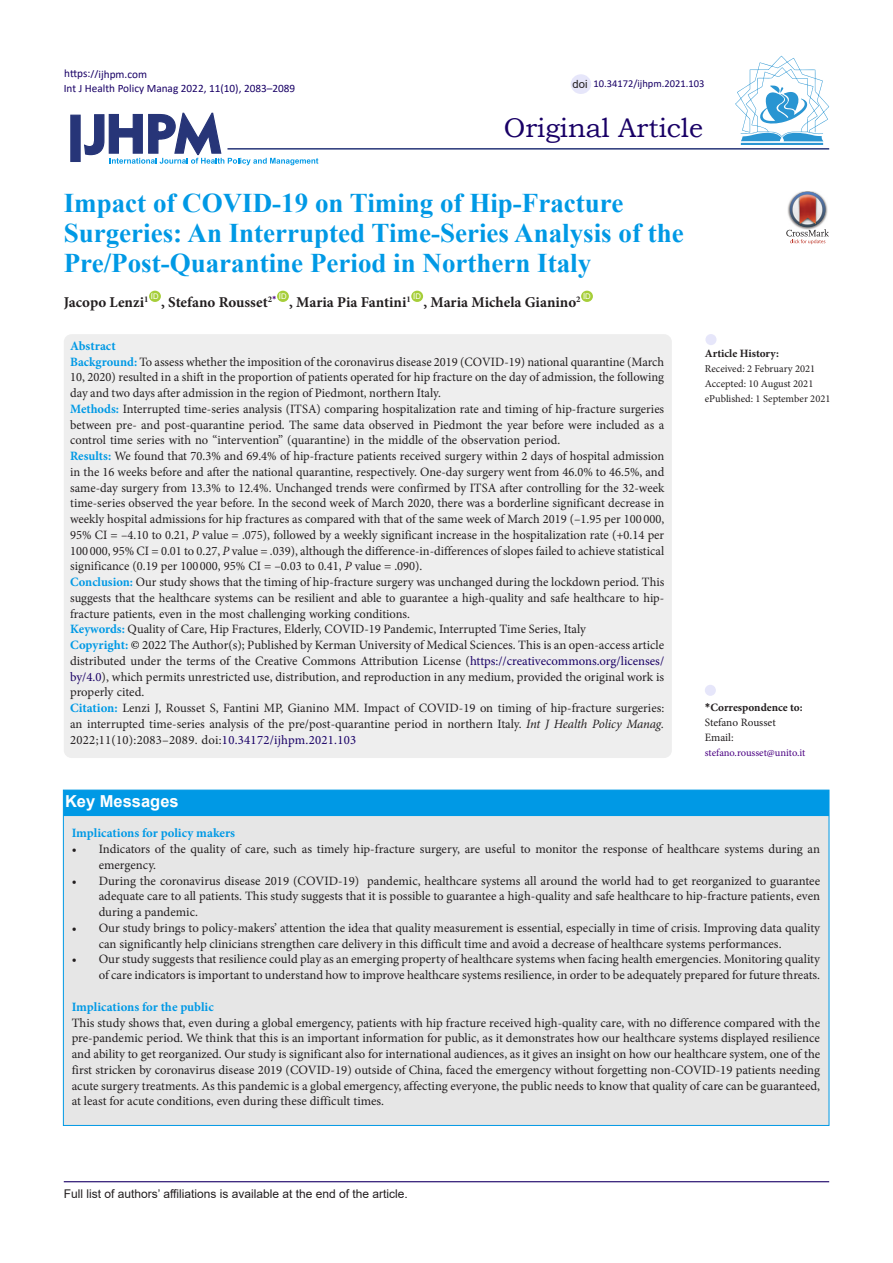
<style>
.page{position:relative;width:893px;height:1263px;background:#fff}
.page>*{position:absolute;margin:0;border:0;box-sizing:border-box;transform-origin:0 0}
.Default{font:700 27px/30px "Times New Roman";color:#0099e5}
.t1{font:27px "Bookman Old Style";color:#190066}
.t2{font:700 16.5px "Arial";color:#fff}
.Default-2{font:700 15px "Minion Pro";color:#231f20}
.Default-3{font:12.75px/15.8px "Minion Pro";color:#231f20;text-align:justify}
.Default-4{font:700 12.75px "Minion Pro";color:#0099e5}
.t3{font:12px "Arial";color:#231f20}
.t4{font:11.25px "Calibri";color:#190066}
.t5{font:700 11.25px "Minion Pro";color:#231f20}
.t6{font:11.25px "Minion Pro";letter-spacing:-.005em;color:#231f20}
.t7{font:11.25px "Arial";color:#231f20}
.t8{font:10.5px "Minion Pro";color:#231f20}
.t9{font:10.5px "Minion Pro";letter-spacing:-.005em;color:#4b0082}
.t10{font:10.5px "Calibri";color:#190066}
.t11{font:7.8px "Arial";color:#fff}
.s1{font-weight:700;color:#0099e5}
.s2{font-style:italic}
.s3{color:#000}
.s4{color:#190066}
.s5{font-family:"Calibri"}
</style>
<div class="page">
<svg style="left:84px;top:112px;width:234px;height:53px"></svg>
<div style="left:70px;top:115px;width:11px;height:47px;background:#273578;border:1px solid #273578"></div>
<div style="left:149px;top:291px;width:12px;height:11px;background:#a6ce39;border-radius:50%"></div>
<div style="left:277px;top:291px;width:12px;height:11px;background:#a6ce39;border-radius:50%"></div>
<div style="left:411px;top:291px;width:12px;height:11px;background:#a6ce39;border-radius:50%"></div>
<div style="left:581px;top:291px;width:12px;height:11px;background:#a6ce39;border-radius:50%"></div>
<hr style="left:227px;top:148px;width:602px;height:2px;background:#273578">
<div style="left:64px;top:334px;width:608px;height:424px;background:#eee;border-radius:8px"></div>
<div style="left:705px;top:685px;width:11px;height:11px;background:#e6e6fa;border-radius:50%"></div>
<div style="left:705px;top:334px;width:11px;height:11px;background:#e6e6fa;border-radius:50%"></div>
<hr style="left:64px;top:1181px;width:765px;height:1px;background:#190066">
<hr style="left:741px;top:143px;width:82px;height:2px;background:#2995d2">
<svg style="left:735px;top:56px;width:94px;height:85px"></svg>
<div style="left:571px;top:74px;width:20px;height:20px;background:#e6e6fa;border-radius:50%"></div>
<img style="left:801px;top:191px;width:13px;height:1px">
<svg style="left:786px;top:192px;width:43px;height:52px"></svg>
<div style="left:63px;top:790px;width:766px;height:335px;background:#e6e6e6"></div>
<div style="left:63px;top:790px;width:766px;height:26px;background:#0099e5"></div>
<p class="t4" style="left:64px;top:66px;width:84px">https://ijhpm.com</p>
<p class="t4" style="left:64px;top:81px;width:233px">Int J Health Policy Manag 2022, 11(10), 2083–2089</p>
<p class="t7" style="left:573px;top:76px;width:17px">doi</p>
<p class="t10" style="left:593px;top:76px;width:112px">10.34172/ijhpm.2021.103</p>
<p class="t1" style="left:504px;top:110px;width:201px">Original Article</p>
<p class="Default" style="left:64px;top:188px;width:621px">Impact of COVID-19 on Timing of Hip-Fracture<br>Surgeries: An Interrupted Time-Series Analysis of the<br>Pre/Post-Quarantine Period in Northern Italy</p>
<p class="Default-2" style="left:64px;top:292px;width:86px">Jacopo Lenzi<sup>1</sup></p>
<p class="t11" style="left:151px;top:291px;width:9px">ID</p>
<p class="Default-2" style="left:161px;top:292px;width:117px">, Stefano Rousset<sup>2</sup><sup>*</sup></p>
<p class="t11" style="left:279px;top:291px;width:9px">ID</p>
<p class="t11" style="left:413px;top:291px;width:9px">ID</p>
<p class="t11" style="left:583px;top:291px;width:9px">ID</p>
<p class="Default-2" style="left:289px;top:292px;width:123px">, Maria Pia Fantini<sup>1</sup></p>
<p class="Default-2" style="left:423px;top:292px;width:159px">, Maria Michela Gianino<sup>2</sup></p>
<p class="Default-4" style="left:70px;top:337px;width:47px">Abstract</p>
<p class="Default-3" style="left:70px;top:354px;width:595px"><span class="s1">Background:</span> To assess whether the imposition of the coronavirus disease 2019 (COVID-19) national quarantine (March 10, 2020) resulted in a shift in the proportion of patients operated for hip fracture on the day of admission, the following day and two days after admission in the region of Piedmont, northern Italy.</p>
<p class="Default-3" style="left:70px;top:401px;width:596px"><span class="s1">Methods:</span> Interrupted time-series analysis (ITSA) comparing hospitalization rate and timing of hip-fracture surgeries between pre- and post-quarantine period. The same data observed in Piedmont the year before were included as a control time series with no “intervention” (quarantine) in the middle of the observation period.</p>
<p class="Default-3" style="left:70px;top:448px;width:596px"><span class="s1">Results:</span> We found that 70.3% and 69.4% of hip-fracture patients received surgery within 2 days of hospital admission in the 16 weeks before and after the national quarantine, respectively. One-day surgery went from 46.0% to 46.5%, and same-day surgery from 13.3% to 12.4%. Unchanged trends were confirmed by ITSA after controlling for the 32-week time-series observed the year before. In the second week of March 2020, there was a borderline significant decrease in weekly hospital admissions for hip fractures as compared with that of the same week of March 2019 (–1.95 per 100 000, 95% CI = –4.10 to 0.21, <span class="s2">P</span> value = .075), followed by a weekly significant increase in the hospitalization rate (+0.14 per 100 000, 95% CI = 0.01 to 0.27, <span class="s2">P</span> value = .039), although the difference-in-differences of slopes failed to achieve statistical significance (0.19 per 100 000, 95% CI = –0.03 to 0.41, <span class="s2">P</span> value = .090).</p>
<p class="Default-3" style="left:70px;top:574px;width:596px"><span class="s1">Conclusion:</span> Our study shows that the timing of hip-fracture surgery was unchanged during the lockdown period. This suggests that the healthcare systems can be resilient and able to guarantee a high-quality and safe healthcare to hip&shy;fracture patients, even in the most challenging working conditions.</p>
<p class="Default-3" style="left:70px;top:621px;width:517px"><span class="s1">Keywords:</span> Quality of Care, Hip Fractures, Elderly, COVID-19 Pandemic, Interrupted Time Series, Italy</p>
<p class="Default-3" style="left:70px;top:637px;width:596px"><span class="s1">Copyright:</span> <span class="s3">©</span> 2022 The Author(s); Published by Kerman University of Medical Sciences. This is an open-access article distributed under the terms of the Creative Commons Attribution License (<span class="s4">https://creativecommons.org/licenses/ by/4.0</span>), which permits unrestricted use, distribution, and reproduction in any medium, provided the original work is properly cited.</p>
<p class="Default-3" style="left:70px;top:700px;width:595px"><span class="s1">Citation:</span> Lenzi J, Rousset S, Fantini MP, Gianino MM. Impact of COVID-19 on timing of hip-fracture surgeries: an interrupted time-series analysis of the pre/post-quarantine period in northern Italy. <span class="s2">Int J Health Policy Manag.<br></span>2022;11(10):2083–2089. doi:<span class="s4">10.34172/ijhpm.2021.103</span></p>
<p class="t5" style="left:705px;top:699px;width:99px"><span class="s5">*</span>Correspondence to:</p>
<p class="t5" style="left:705px;top:345px;width:76px">Article History:</p>
<p class="t8" style="left:705px;top:362px;width:112px">Received: 2 February 2021</p>
<p class="t8" style="left:705px;top:377px;width:110px">Accepted: 10 August 2021</p>
<p class="t8" style="left:705px;top:392px;width:127px">ePublished: 1 September 2021</p>
<p class="t6" style="left:705px;top:715px;width:72px">Stefano Rousset</p>
<p class="t6" style="left:705px;top:730px;width:30px">Email:</p>
<p class="t9" style="left:705px;top:745px;width:102px">stefano.rousset@unito.it</p>
<p class="t2" style="left:65px;top:789px;width:115px">Key Messages</p>
<p class="Default-4" style="left:72px;top:824px;width:165px">Implications for policy makers</p>
<p class="Default-3" style="left:99px;top:841px;width:723px;text-indent:-27px">• Indicators of the quality of care, such as timely hip-fracture surgery, are useful to monitor the response of healthcare systems during an emergency.</p>
<p class="Default-3" style="left:99px;top:873px;width:723px;text-indent:-27px">• During the coronavirus disease 2019 (COVID-19) pandemic, healthcare systems all around the world had to get reorganized to guarantee adequate care to all patients. This study suggests that it is possible to guarantee a high-quality and safe healthcare to hip-fracture patients, even during a pandemic.</p>
<p class="Default-3" style="left:99px;top:920px;width:723px;text-indent:-27px">• Our study brings to policy-makers’ attention the idea that quality measurement is essential, especially in time of crisis. Improving data quality can significantly help clinicians strengthen care delivery in this difficult time and avoid a decrease of healthcare systems performances.</p>
<p class="Default-3" style="left:72px;top:951px;width:750px;text-align:right">• Our study suggests that resilience could play as an emerging property of healthcare systems when facing health emergencies. Monitoring quality of care indicators is important to understand how to improve healthcare systems resilience, in order to be adequately prepared for future threats.</p>
<p class="Default-4" style="left:72px;top:998px;width:144px">Implications for the public</p>
<p class="Default-3" style="left:72px;top:1014px;width:750px">This study shows that, even during a global emergency, patients with hip fracture received high-quality care, with no difference compared with the pre-pandemic period. We think that this is an important information for public, as it demonstrates how our healthcare systems displayed resilience and ability to get reorganized. Our study is significant also for international audiences, as it gives an insight on how our healthcare system, one of the first stricken by coronavirus disease 2019 (COVID-19) outside of China, faced the emergency without forgetting non-COVID-19 patients needing acute surgery treatments. As this pandemic is a global emergency, affecting everyone, the public needs to know that quality of care can be guaranteed, at least for acute conditions, even during these difficult times.</p>
<p class="t3" style="left:64px;top:1185px;width:346px">Full list of authors’ affiliations is available at the end of the article.</p>
</div>
